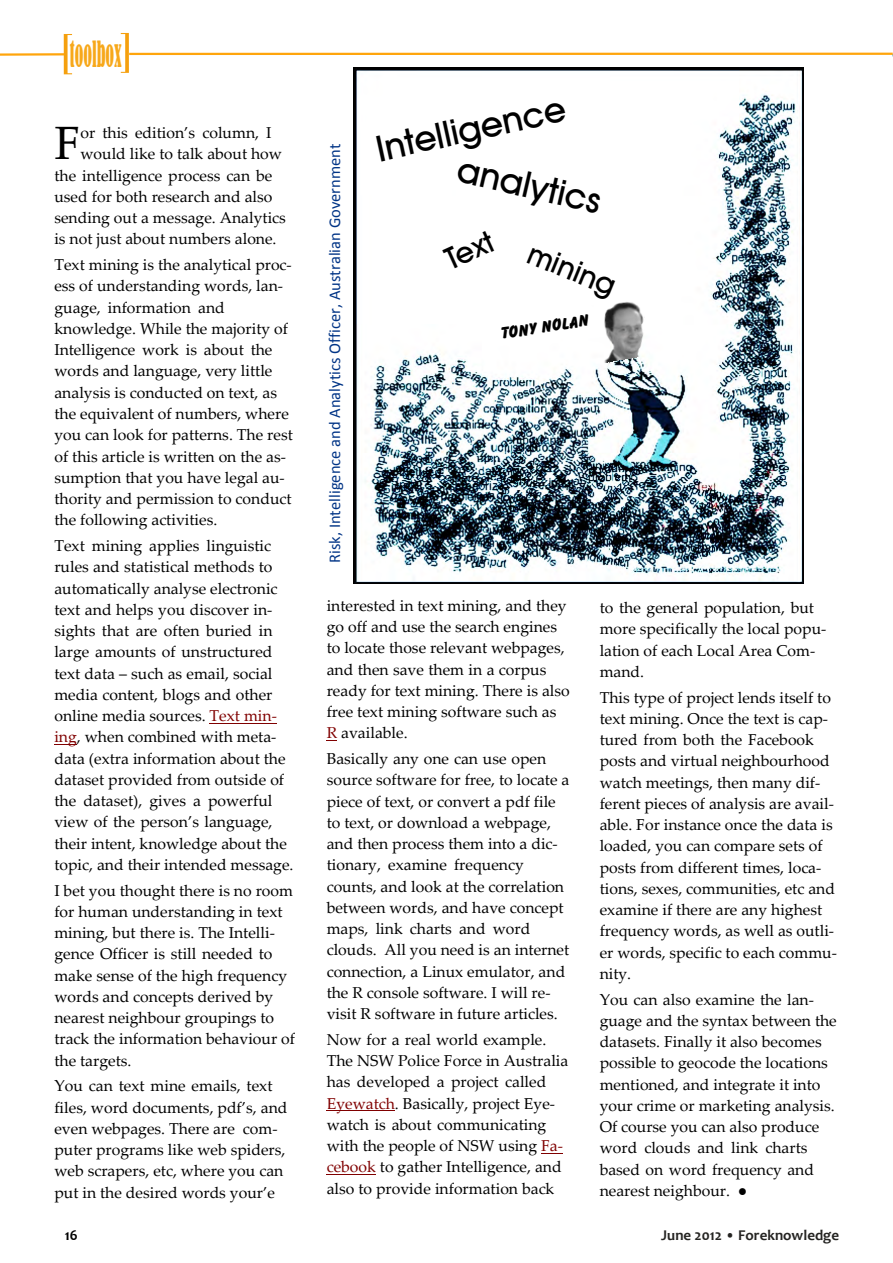
<style>
.page{position:relative;width:893px;height:1263px;background:#fff}
.page>*{position:absolute;margin:0;border:0;box-sizing:border-box;transform-origin:0 0}
.t1{font:46.8px "Palatino Linotype";color:#000}
.t2{font:500 36px "Avant Garde IT Cby BT";color:#000}
.t3{font:33.9px "Bernard MT Condensed";color:#f7a81a;scale:.53 1}
.t4{font:500 30px "Avant Garde IT Cby BT";color:#000}
.t5{font:16.5px "Calibri";color:#003486}
.t6{font:15.75px/21.3px "Palatino Linotype";color:#000}
.t7{font:700 15.75px "Balloonist SF";color:#000}
.t8{font:700 15px "Candara";color:#252422}
.t9{font:700 15px "Candara";color:#000}
.s1{color:#800000}
</style>
<div class="page">
<img style="left:354px;top:67px;width:449px;height:516px">
<img style="left:591px;top:298px;width:59px;height:65px">
<svg style="left:366px;top:78px;width:266px;height:267px"></svg>
<hr style="left:210px;top:723px;width:67px;height:1px;background:#800000">
<svg style="left:54px;top:744px;width:23px;height:1px"></svg>
<hr style="left:327px;top:1110px;width:68px;height:1px;background:#800000">
<svg style="left:541px;top:1153px;width:22px;height:1px"></svg>
<hr style="left:327px;top:1174px;width:49px;height:1px;background:#800000">
<svg style="left:64px;top:34px;width:8px;height:40px"></svg>
<svg style="left:121px;top:33px;width:8px;height:40px"></svg>
<hr style="left:0;top:53px;width:64px;height:3px;background:#ffa50c">
<hr style="left:129px;top:53px;width:764px;height:2px;background:#ffa50c">
<h3 class="t3" style="left:70px;top:35px;width:100px">toolbox</h3>
<h1 class="t1" style="left:54px;top:110px;width:28px">F</h1>
<p class="t6" style="left:80px;top:122px;width:193px">or this edition’s column, I</p>
<p class="t6" style="left:80px;top:143px;width:203px">would like to talk about how</p>
<p class="t6" style="left:54px;top:164px;width:220px">the intelligence process can be</p>
<p class="t6" style="left:54px;top:185px;width:220px">used for both research and also</p>
<p class="t6" style="left:54px;top:207px;width:233px">sending out a message. Analytics</p>
<p class="t6" style="left:54px;top:228px;width:224px">is not just about numbers alone.</p>
<p class="t6" style="left:54px;top:254px;width:240px">Text mining is the analytical proc&shy;ess of understanding words, lan&shy;guage, information and knowledge. While the majority of<br>Intelligence work is about the words and language, very little analysis is conducted on text, as the equivalent of numbers, where you can look for patterns. The rest of this article is written on the as&shy;sumption that you have legal au&shy;thority and permission to conduct the following activities.</p>
<p class="t6" style="left:54px;top:534px;width:241px">Text mining applies linguistic rules and statistical methods to automatically analyse electronic text and helps you discover in&shy;sights that are often buried in large amounts of unstructured text data – such as email, social media content, blogs and other online media sources. <span class="s1">Text min&shy;ing</span>, when combined with meta&shy;data (extra information about the dataset provided from outside of the dataset), gives a powerful view of the person’s language, their intent, knowledge about the topic, and their intended message.</p>
<p class="t6" style="left:54px;top:879px;width:242px">I bet you thought there is no room for human understanding in text mining, but there is. The Intelli&shy;gence Officer is still needed to make sense of the high frequency words and concepts derived by nearest neighbour groupings to track the information behaviour of the targets.</p>
<p class="t6" style="left:54px;top:1075px;width:235px">You can text mine emails, text files, word documents, pdf’s, and even webpages. There are com&shy;puter programs like web spiders, web scrapers, etc, where you can put in the desired words your’e</p>
<p class="t5" style="left:324px;top:563px;width:421px;rotate:-90deg">Risk, Intelligence and Analytics Officer, Australian Government</p>
<h2 class="t2" style="left:372px;top:127px;width:194px;rotate:-12deg">Intelligence</h2>
<h2 class="t2" style="left:463px;top:147px;width:148px;rotate:13deg">analytics</h2>
<h3 class="t4" style="left:439px;top:243px;width:52px;rotate:-24deg">Text</h3>
<h3 class="t4" style="left:536px;top:235px;width:94px;rotate:22deg">mining</h3>
<p class="t7" style="left:498px;top:324px;width:90px;rotate:-9deg">Tony Nolan</p>
<p class="t6" style="left:327px;top:594px;width:245px">interested in text mining, and they go off and use the search engines to locate those relevant webpages, and then save them in a corpus ready for text mining. There is also free text mining software such as<br><span class="s1">R</span> available.</p>
<p class="t6" style="left:327px;top:747px;width:244px">Basically any one can use open source software for free, to locate a piece of text, or convert a pdf file to text, or download a webpage, and then process them into a dic&shy;tionary, examine frequency counts, and look at the correlation between words, and have concept maps, link charts and word clouds. All you need is an internet connection, a Linux emulator, and the R console software. I will re&shy;visit R software in future articles.</p>
<p class="t6" style="left:327px;top:1028px;width:243px">Now for a real world example.<br>The NSW Police Force in Australia has developed a project called<br><span class="s1">Eyewatch</span>. Basically, project Eye&shy;watch is about communicating with the people of NSW using <span class="s1">Fa&shy;cebook</span> to gather Intelligence, and also to provide information back</p>
<p class="t6" style="left:600px;top:596px;width:228px">to the general population, but more specifically the local popu&shy;lation of each Local Area Com&shy;mand.</p>
<p class="t6" style="left:600px;top:686px;width:239px">This type of project lends itself to text mining. Once the text is cap&shy;tured from both the Facebook posts and virtual neighbourhood watch meetings, then many dif&shy;ferent pieces of analysis are avail&shy;able. For instance once the data is loaded, you can compare sets of posts from different times, loca&shy;tions, sexes, communities, etc and examine if there are any highest frequency words, as well as outli&shy;er words, specific to each commu&shy;nity.</p>
<p class="t6" style="left:600px;top:988px;width:239px">You can also examine the lan&shy;guage and the syntax between the datasets. Finally it also becomes possible to geocode the locations mentioned, and integrate it into your crime or marketing analysis.<br>Of course you can also produce word clouds and link charts based on word frequency and nearest neighbour. ●</p>
<p class="t9" style="left:65px;top:1226px;width:14px">16</p>
<p class="t8" style="left:661px;top:1226px;width:179px">June 2012 • Foreknowledge</p>
</div>
